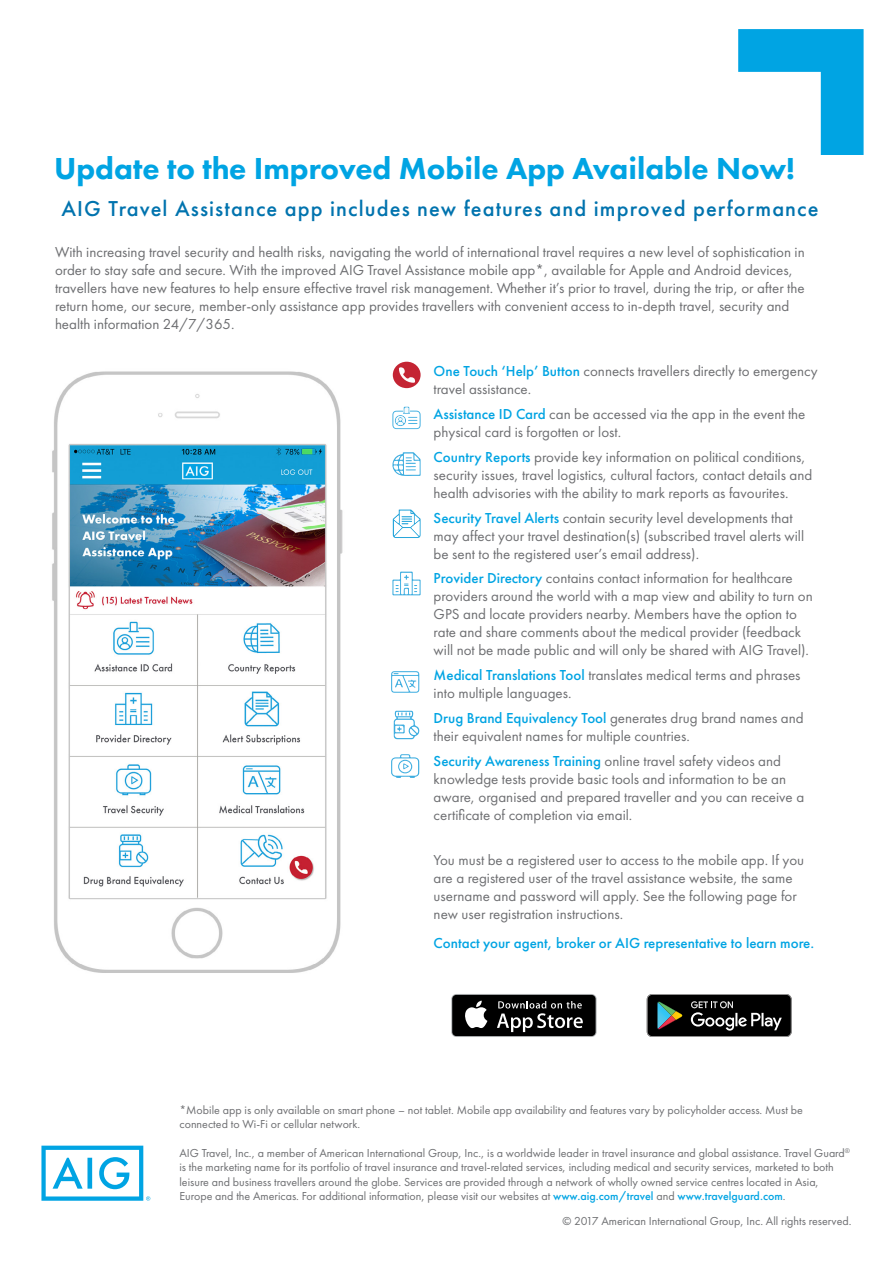
<style>
.page{position:relative;width:893px;height:1263px;background:#fff}
.page>*{position:absolute;margin:0;border:0;box-sizing:border-box;transform-origin:0 0}
.t1{font:800 31.5px "Futura PT";color:#00a4e3}
.t2{font:500 22.35px "Futura PT";letter-spacing:.05em;color:#0073ae}
.t3{font:15px/18px "Futura PT";color:#6d6e71}
.t4{font:500 15px "Futura PT";color:#00a4e3}
.t5{font:12px/14.4px "Futura PT";color:#6d6e71}
.s1{font-weight:500;color:#00a4e3}
</style>
<div class="page">
<svg style="left:646px;top:994px;width:146px;height:43px;background:#292b2a"></svg>
<img style="left:52px;top:371px;width:291px;height:602px">
<svg style="left:41px;top:1145px;width:109px;height:56px"></svg>
<svg style="left:451px;top:994px;width:146px;height:43px"></svg>
<div style="left:452px;top:995px;width:144px;height:41px;background:#000;border-radius:4px"></div>
<svg style="left:465px;top:1001px;width:22px;height:27px"></svg>
<svg style="left:497px;top:1001px;width:86px;height:31px"></svg>
<svg style="left:738px;top:29px;width:126px;height:126px"></svg>
<svg style="left:392px;top:407px;width:29px;height:22px"></svg>
<svg style="left:392px;top:452px;width:29px;height:24px"></svg>
<svg style="left:392px;top:572px;width:29px;height:23px"></svg>
<svg style="left:391px;top:671px;width:28px;height:22px"></svg>
<svg style="left:394px;top:711px;width:25px;height:28px"></svg>
<svg style="left:391px;top:754px;width:28px;height:24px"></svg>
<div style="left:393px;top:362px;width:28px;height:26px;background:#c42433;border-radius:50%"></div>
<svg style="left:399px;top:367px;width:16px;height:16px"></svg>
<svg style="left:393px;top:509px;width:28px;height:29px"></svg>
<h1 class="t1" style="left:54px;top:149px;width:742px">Update to the Improved Mobile App Available Now!</h1>
<h2 class="t2" style="left:61px;top:195px;width:759px">AIG Travel Assistance app includes new features and improved performance</h2>
<p class="t3" style="left:55px;top:243px;width:751px">With increasing travel security and health risks, navigating the world of international travel requires a new level of sophistication in order to stay safe and secure. With the improved AIG Travel Assistance mobile app*, available for Apple and Android devices, travellers have new features to help ensure effective travel risk management. Whether it’s prior to travel, during the trip, or after the return home, our secure, member-only assistance app provides travellers with convenient access to in-depth travel, security and health information 24/7/365.</p>
<p class="t3" style="left:434px;top:362px;width:385px"><span class="s1">One Touch ‘Help’ Button</span> connects travellers directly to emergency travel assistance.</p>
<p class="t3" style="left:434px;top:405px;width:373px"><span class="s1">Assistance ID Card</span> can be accessed via the app in the event the physical card is forgotten or lost.</p>
<p class="t3" style="left:434px;top:448px;width:380px"><span class="s1">Country Reports</span> provide key information on political conditions, security issues, travel logistics, cultural factors, contact details and health advisories with the ability to mark reports as favourites.</p>
<p class="t3" style="left:434px;top:509px;width:372px"><span class="s1">Security Travel Alerts</span> contain security level developments that may affect your travel destination(s) (subscribed travel alerts will be sent to the registered user’s email address).</p>
<p class="t3" style="left:434px;top:569px;width:381px"><span class="s1">Provider Directory</span> contains contact information for healthcare providers around the world with a map view and ability to turn on GPS and locate providers nearby. Members have the option to rate and share comments about the medical provider (feedback will not be made public and will only be shared with AIG Travel).</p>
<p class="t3" style="left:434px;top:666px;width:368px"><span class="s1">Medical Translations Tool</span> translates medical terms and phrases into multiple languages.</p>
<p class="t3" style="left:434px;top:709px;width:372px"><span class="s1">Drug Brand Equivalency Tool</span> generates drug brand names and their equivalent names for multiple countries.</p>
<p class="t3" style="left:434px;top:752px;width:372px"><span class="s1">Security Awareness Training</span> online travel safety videos and knowledge tests provide basic tools and information to be an aware, organised and prepared traveller and you can receive a certificate of completion via email.</p>
<p class="t3" style="left:434px;top:851px;width:372px">You must be a registered user to access to the mobile app. If you are a registered user of the travel assistance website, the same username and password will apply. See the following page for new user registration instructions.</p>
<p class="t4" style="left:434px;top:934px;width:382px">Contact your agent, broker or AIG representative to learn more.</p>
<p class="t5" style="left:179px;top:1102px;width:625px">*Mobile app is only available on smart phone – not tablet. Mobile app availability and features vary by policyholder access. Must be connected to Wi-Fi or cellular network.</p>
<p class="t5" style="left:179px;top:1146px;width:672px">AIG Travel, Inc., a member of American International Group, Inc., is a worldwide leader in travel insurance and global assistance. Travel Guard<sup>® </sup>is the marketing name for its portfolio of travel insurance and travel-related services, including medical and security services, marketed to both leisure and business travellers around the globe. Services are provided through a network of wholly owned service centres located in Asia, Europe and the Americas. For additional information, please visit our websites at <span class="s1">www.aig.com/travel</span> and <span class="s1">www.travelguard.com</span>.</p>
<p class="t5" style="left:562px;top:1214px;width:291px">© 2017 American International Group, Inc. All rights reserved.</p>
</div>
